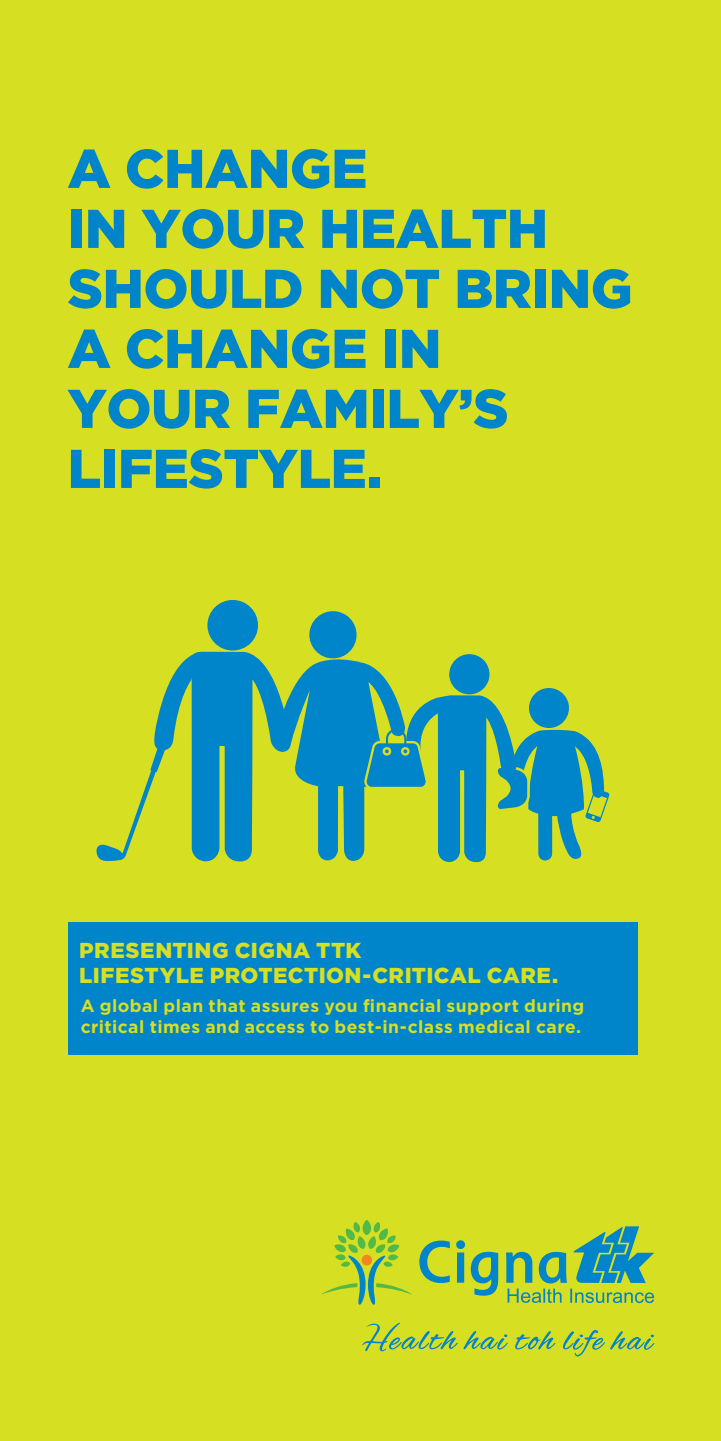
<style>
.page{position:relative;width:721px;height:1441px;background:#fff}
.page>*{position:absolute;margin:0;border:0;box-sizing:border-box;transform-origin:0 0}
.t1{font:900 54.5px/60px "Gotham";letter-spacing:-.01em;color:#0084ca}
.t2{font:900 21.5px/25.2px "Gotham";letter-spacing:.02em;color:#d6df21}
.t3{font:700 17.5px/21px "Gotham";letter-spacing:.025em;color:#d6df21}
</style>
<div class="page">
<div style="left:0;top:0;width:721px;height:1440px;background:#d6df21"></div>
<div style="left:68px;top:921px;width:569px;height:133px;background:#0084ca"></div>
<div style="left:457px;top:1252px;width:7px;height:30px;background:#0084ca"></div>
<svg style="left:419px;top:1240px;width:31px;height:42px"></svg>
<svg style="left:471px;top:1251px;width:27px;height:44px"></svg>
<div style="left:456px;top:1240px;width:9px;height:8px;background:#0084ca;border-radius:50%"></div>
<svg style="left:321px;top:1219px;width:91px;height:85px"></svg>
<svg style="left:506px;top:1226px;width:148px;height:76px"></svg>
<svg style="left:362px;top:1322px;width:292px;height:34px"></svg>
<div style="left:207px;top:600px;width:51px;height:50px;background:#0084ca;border-radius:50%"></div>
<svg style="left:96px;top:609px;width:513px;height:254px"></svg>
<h1 class="t1" style="left:68px;top:137px;width:566px">A CHANGE<br>IN YOUR HEALTH<br>SHOULD NOT BRING<br>A CHANGE IN<br>YOUR FAMILY’S<br>LIFESTYLE.</h1>
<p class="t2" style="left:79px;top:937px;width:480px">PRESENTING CIGNA TTK<br>LIFESTYLE PROTECTION-CRITICAL CARE.</p>
<p class="t3" style="left:81px;top:995px;width:505px">A global plan that assures you financial support during critical times and access to best-in-class medical care.</p>
</div>
